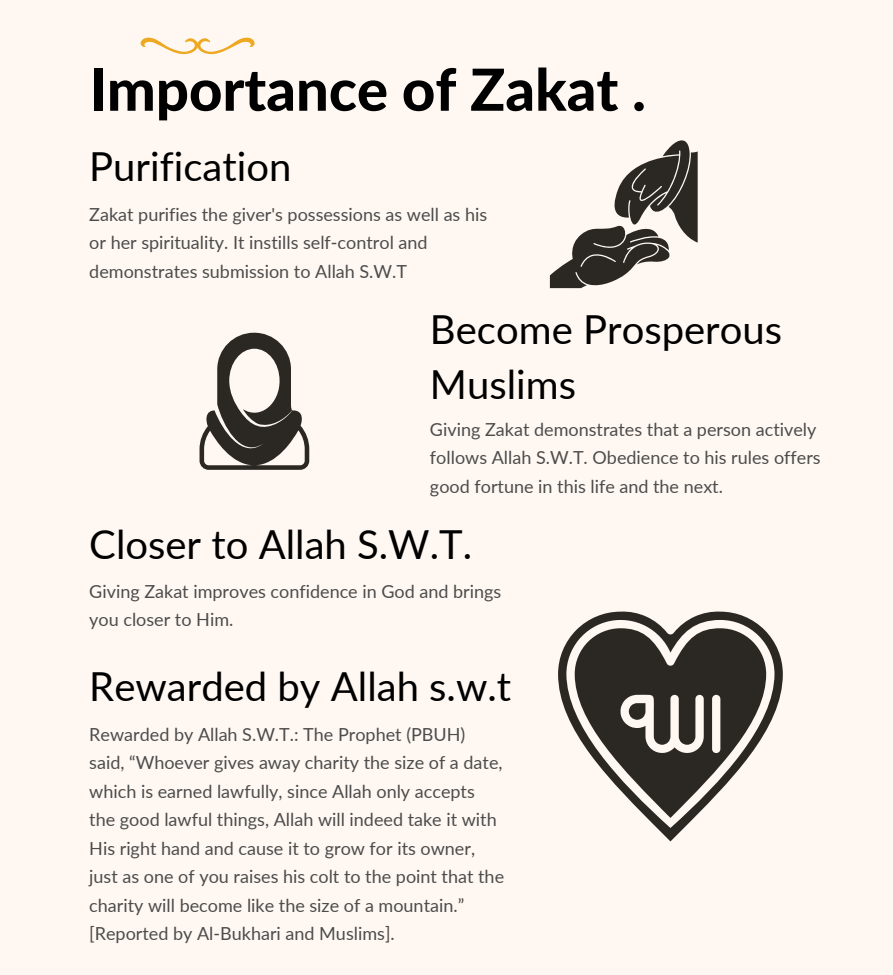
<style>
.page{position:relative;width:893px;height:975px;background:#fff}
.page>*{position:absolute;margin:0;border:0;box-sizing:border-box;transform-origin:0 0}
.t1{font:800 58px "Lato";color:#000}
.t2{font:40px/55.5px "Lato";color:#000}
.t3{font:18px/28.5px "Lato";color:#4c4c4c}
</style>
<div class="page">
<div style="left:0;top:0;width:892px;height:975px;background:#fff8f2"></div>
<svg style="left:140px;top:38px;width:114px;height:16px"></svg>
<svg style="left:550px;top:140px;width:147px;height:148px"></svg>
<svg style="left:199px;top:332px;width:110px;height:138px"></svg>
<svg style="left:558px;top:611px;width:224px;height:230px"></svg>
<svg style="left:574px;top:628px;width:192px;height:190px;fill:#2b2823"></svg>
<p class="t1" style="left:89px;top:54px;width:558px">Importance of Zakat .</p>
<h1 class="t2" style="left:89px;top:138px;width:204px">Purification</h1>
<h2 class="t3" style="left:89px;top:200px;width:399px">Zakat purifies the giver's possessions as well as his or her spirituality. It instills self-control and demonstrates submission to Allah S.W.T</h2>
<p class="t2" style="left:430px;top:300px;width:353px">Become Prosperous<br>Muslims</p>
<h2 class="t3" style="left:430px;top:415px;width:392px">Giving Zakat demonstrates that a person actively follows Allah S.W.T. Obedience to his rules offers good fortune in this life and the next.</h2>
<p class="t2" style="left:89px;top:515px;width:384px">Closer to Allah S.W.T.</p>
<p class="t3" style="left:89px;top:577px;width:413px">Giving Zakat improves confidence in God and brings you closer to Him.</p>
<p class="t2" style="left:89px;top:658px;width:423px">Rewarded by Allah s.w.t</p>
<h2 class="t3" style="left:89px;top:719px;width:416px">Rewarded by Allah S.W.T.: The Prophet (PBUH) said, “Whoever gives away charity the size of a date, which is earned lawfully, since Allah only accepts the good lawful things, Allah will indeed take it with His right hand and cause it to grow for its owner, just as one of you raises his colt to the point that the charity will become like the size of a mountain.” [Reported by Al-Bukhari and Muslims].</h2>
</div>
